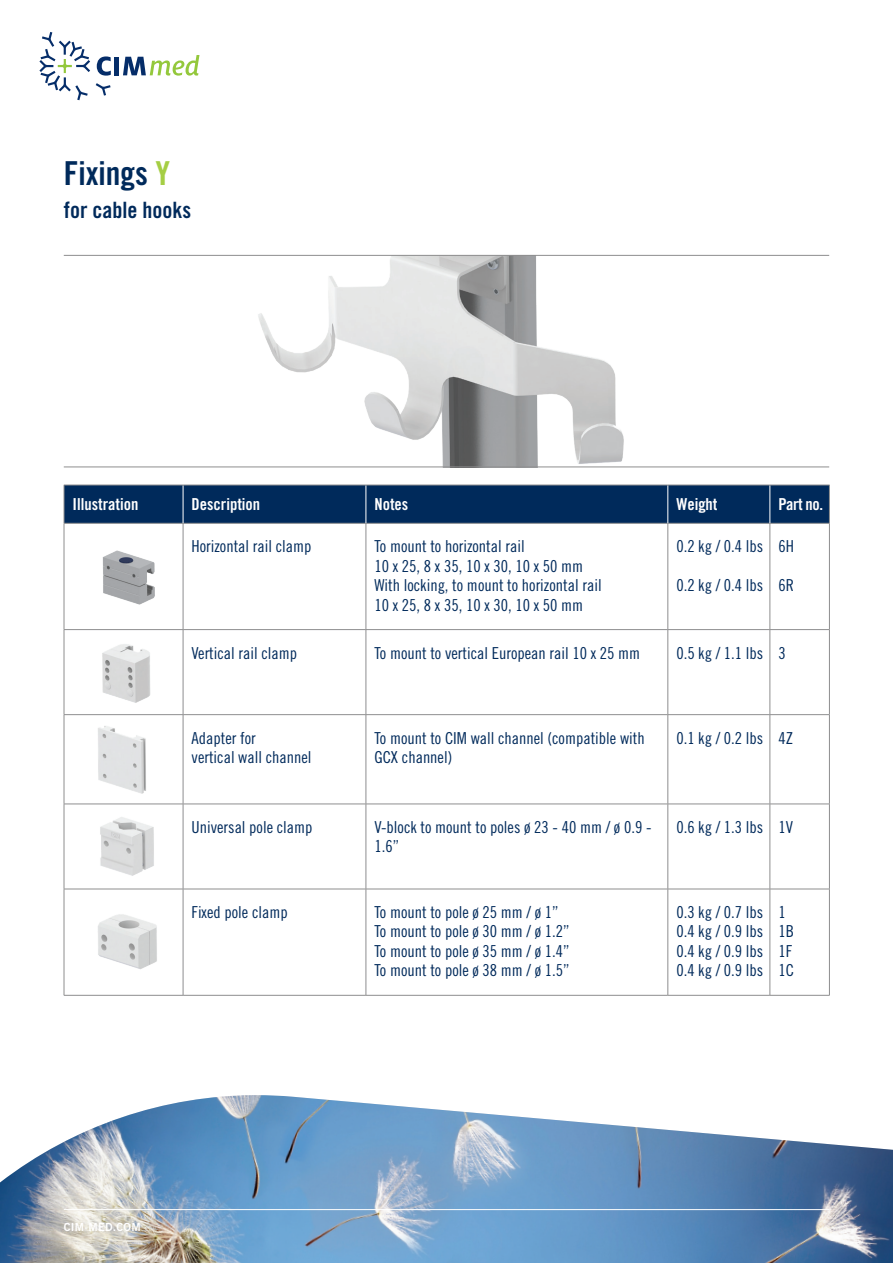
<style>
.page{position:relative;width:893px;height:1263px;background:#fff}
.page>*{position:absolute;margin:0;border:0;box-sizing:border-box;transform-origin:0 0}
.t1{font:33px "Trade Gothic LT Std Bd Cn 20";color:#002a5b}
.t2{font:22.5px "Trade Gothic LT Std Bd Cn 20";color:#002a5b}
.t3{font:16.5px/19.5px "Trade Gothic LT Std Cn 18";color:#002a5b}
.t4{font:16.5px "Trade Gothic LT Std Bd Cn 20";color:#fff}
.t5{font:11.25px "Trade Gothic LT Std Bd 2";letter-spacing:.02em;color:#fff}
.s1{color:#a5ce44}
</style>
<div class="page">
<svg style="left:96px;top:83px;width:15px;height:13px"></svg>
<svg style="left:97px;top:56px;width:14px;height:20px"></svg>
<div style="left:114px;top:57px;width:5px;height:18px;background:#052d69"></div>
<svg style="left:123px;top:55px;width:76px;height:21px"></svg>
<svg style="left:39px;top:32px;width:51px;height:68px"></svg>
<img style="left:188px;top:256px;width:517px;height:211px">
<img style="left:0;top:1095px;width:893px;height:168px">
<hr style="left:64px;top:1209px;width:765px;height:1px;background:#fff">
<hr style="left:64px;top:255px;width:765px;height:1px;background:#8e8e8f">
<hr style="left:64px;top:467px;width:765px;height:1px;background:#8e8e8f">
<div style="left:65px;top:486px;width:764px;height:37px;background:#002a5b"></div>
<hr style="left:64px;top:523px;width:119px;height:1px;background:#8e8e8f">
<hr style="left:183px;top:523px;width:183px;height:1px;background:#8e8e8f">
<hr style="left:183px;top:523px;width:1px;height:106px;background:#8e8e8f">
<hr style="left:366px;top:523px;width:302px;height:1px;background:#8e8e8f">
<hr style="left:366px;top:523px;width:1px;height:106px;background:#8e8e8f">
<hr style="left:668px;top:523px;width:102px;height:1px;background:#8e8e8f">
<hr style="left:668px;top:523px;width:1px;height:106px;background:#8e8e8f">
<hr style="left:770px;top:523px;width:60px;height:1px;background:#8e8e8f">
<hr style="left:770px;top:523px;width:1px;height:106px;background:#8e8e8f">
<hr style="left:64px;top:629px;width:119px;height:1px;background:#8e8e8f">
<hr style="left:183px;top:629px;width:183px;height:1px;background:#8e8e8f">
<hr style="left:183px;top:630px;width:1px;height:84px;background:#8e8e8f">
<hr style="left:366px;top:629px;width:302px;height:1px;background:#8e8e8f">
<hr style="left:366px;top:630px;width:1px;height:84px;background:#8e8e8f">
<hr style="left:668px;top:629px;width:102px;height:1px;background:#8e8e8f">
<hr style="left:668px;top:630px;width:1px;height:84px;background:#8e8e8f">
<hr style="left:770px;top:629px;width:60px;height:1px;background:#8e8e8f">
<hr style="left:770px;top:630px;width:1px;height:84px;background:#8e8e8f">
<hr style="left:64px;top:714px;width:119px;height:1px;background:#8e8e8f">
<hr style="left:183px;top:714px;width:183px;height:1px;background:#8e8e8f">
<hr style="left:183px;top:715px;width:1px;height:89px;background:#8e8e8f">
<hr style="left:366px;top:714px;width:302px;height:1px;background:#8e8e8f">
<hr style="left:366px;top:715px;width:1px;height:89px;background:#8e8e8f">
<hr style="left:668px;top:714px;width:102px;height:1px;background:#8e8e8f">
<hr style="left:668px;top:715px;width:1px;height:89px;background:#8e8e8f">
<hr style="left:770px;top:714px;width:60px;height:1px;background:#8e8e8f">
<hr style="left:770px;top:715px;width:1px;height:89px;background:#8e8e8f">
<hr style="left:64px;top:804px;width:119px;height:1px;background:#8e8e8f">
<hr style="left:183px;top:804px;width:183px;height:1px;background:#8e8e8f">
<hr style="left:183px;top:804px;width:1px;height:85px;background:#8e8e8f">
<hr style="left:366px;top:804px;width:302px;height:1px;background:#8e8e8f">
<hr style="left:366px;top:804px;width:1px;height:85px;background:#8e8e8f">
<hr style="left:668px;top:804px;width:102px;height:1px;background:#8e8e8f">
<hr style="left:668px;top:804px;width:1px;height:85px;background:#8e8e8f">
<hr style="left:770px;top:804px;width:60px;height:1px;background:#8e8e8f">
<hr style="left:770px;top:804px;width:1px;height:85px;background:#8e8e8f">
<hr style="left:64px;top:889px;width:119px;height:1px;background:#8e8e8f">
<hr style="left:183px;top:889px;width:183px;height:1px;background:#8e8e8f">
<hr style="left:183px;top:889px;width:1px;height:106px;background:#8e8e8f">
<hr style="left:366px;top:889px;width:302px;height:1px;background:#8e8e8f">
<hr style="left:366px;top:889px;width:1px;height:106px;background:#8e8e8f">
<hr style="left:668px;top:889px;width:102px;height:1px;background:#8e8e8f">
<hr style="left:668px;top:889px;width:1px;height:106px;background:#8e8e8f">
<hr style="left:770px;top:889px;width:60px;height:1px;background:#8e8e8f">
<hr style="left:770px;top:889px;width:1px;height:106px;background:#8e8e8f">
<hr style="left:64px;top:995px;width:119px;height:1px;background:#8e8e8f">
<hr style="left:183px;top:995px;width:183px;height:1px;background:#8e8e8f">
<hr style="left:366px;top:995px;width:302px;height:1px;background:#8e8e8f">
<hr style="left:668px;top:995px;width:102px;height:1px;background:#8e8e8f">
<hr style="left:770px;top:995px;width:60px;height:1px;background:#8e8e8f">
<hr style="left:183px;top:485px;width:1px;height:38px;background:#fff">
<hr style="left:366px;top:485px;width:1px;height:38px;background:#fff">
<hr style="left:668px;top:485px;width:1px;height:38px;background:#fff">
<hr style="left:770px;top:485px;width:1px;height:38px;background:#fff">
<hr style="left:64px;top:485px;width:119px;height:1px;background:#8e8e8f">
<hr style="left:64px;top:485px;width:1px;height:38px;background:#8e8e8f">
<hr style="left:183px;top:485px;width:183px;height:1px;background:#8e8e8f">
<hr style="left:366px;top:485px;width:302px;height:1px;background:#8e8e8f">
<hr style="left:668px;top:485px;width:102px;height:1px;background:#8e8e8f">
<hr style="left:770px;top:485px;width:60px;height:1px;background:#8e8e8f">
<hr style="left:829px;top:485px;width:1px;height:38px;background:#8e8e8f">
<hr style="left:64px;top:523px;width:1px;height:106px;background:#8e8e8f">
<hr style="left:829px;top:523px;width:1px;height:106px;background:#8e8e8f">
<hr style="left:64px;top:630px;width:1px;height:84px;background:#8e8e8f">
<hr style="left:829px;top:630px;width:1px;height:84px;background:#8e8e8f">
<hr style="left:64px;top:715px;width:1px;height:89px;background:#8e8e8f">
<hr style="left:829px;top:715px;width:1px;height:89px;background:#8e8e8f">
<hr style="left:64px;top:804px;width:1px;height:85px;background:#8e8e8f">
<hr style="left:829px;top:804px;width:1px;height:85px;background:#8e8e8f">
<hr style="left:64px;top:889px;width:1px;height:106px;background:#8e8e8f">
<hr style="left:829px;top:889px;width:1px;height:106px;background:#8e8e8f">
<img style="left:102px;top:550px;width:53px;height:55px">
<img style="left:102px;top:644px;width:49px;height:59px">
<img style="left:98px;top:726px;width:48px;height:68px">
<img style="left:100px;top:817px;width:54px;height:59px">
<img style="left:98px;top:914px;width:59px;height:55px">
<h1 class="t1" style="left:64px;top:154px;width:108px">Fixings <span class="s1">Y</span></h1>
<h2 class="t2" style="left:64px;top:197px;width:129px">for cable hooks</h2>
<p class="t4" style="left:73px;top:494px;width:67px">Illustration</p>
<p class="t4" style="left:192px;top:494px;width:70px">Description</p>
<p class="t4" style="left:374px;top:494px;width:35px">Notes</p>
<p class="t4" style="left:676px;top:494px;width:43px">Weight</p>
<p class="t4" style="left:778px;top:494px;width:46px">Part no.</p>
<p class="t3" style="left:192px;top:536px;width:122px">Horizontal rail clamp</p>
<p class="t3" style="left:374px;top:536px;width:229px">To mount to horizontal rail<br>10 x 25, 8 x 35, 10 x 30, 10 x 50 mm<br>With locking, to mount to horizontal rail<br>10 x 25, 8 x 35, 10 x 30, 10 x 50 mm</p>
<p class="t3" style="left:676px;top:536px;width:89px">0.2 kg / 0.4 lbs</p>
<p class="t3" style="left:778px;top:536px;width:17px">6H</p>
<p class="t3" style="left:778px;top:575px;width:17px">6R</p>
<p class="t3" style="left:676px;top:575px;width:89px">0.2 kg / 0.4 lbs</p>
<p class="t3" style="left:192px;top:643px;width:107px">Vertical rail clamp</p>
<p class="t3" style="left:374px;top:643px;width:267px">To mount to vertical European rail 10 x 25 mm</p>
<p class="t3" style="left:676px;top:643px;width:111px">0.5 kg / 1.1 lbs 3</p>
<p class="t3" style="left:192px;top:728px;width:122px">Adapter for<br>vertical wall channel</p>
<p class="t3" style="left:374px;top:728px;width:272px">To mount to CIM wall channel (compatible with<br>GCX channel)</p>
<p class="t3" style="left:676px;top:728px;width:118px">0.1 kg / 0.2 lbs 4Z</p>
<p class="t3" style="left:192px;top:817px;width:122px">Universal pole clamp</p>
<p class="t3" style="left:374px;top:817px;width:279px">V-block to mount to poles ø 23 - 40 mm / ø 0.9 -<br>1.6”</p>
<p class="t3" style="left:676px;top:817px;width:118px">0.6 kg / 1.3 lbs 1V</p>
<p class="t3" style="left:192px;top:902px;width:98px">Fixed pole clamp</p>
<p class="t3" style="left:374px;top:902px;width:197px">To mount to pole ø 25 mm / ø 1”<br>To mount to pole ø 30 mm / ø 1.2”<br>To mount to pole ø 35 mm / ø 1.4”<br>To mount to pole ø 38 mm / ø 1.5”</p>
<p class="t3" style="left:676px;top:902px;width:89px;text-align:justify">0.3 kg / 0.7 lbs 0.4 kg / 0.9 lbs 0.4 kg / 0.9 lbs 0.4 kg / 0.9 lbs</p>
<p class="t3" style="left:778px;top:902px;width:17px">1<br>1B<br>1F<br>1C</p>
<p class="t5" style="left:64px;top:1220px;width:78px">CIM-MED.COM</p>
</div>
